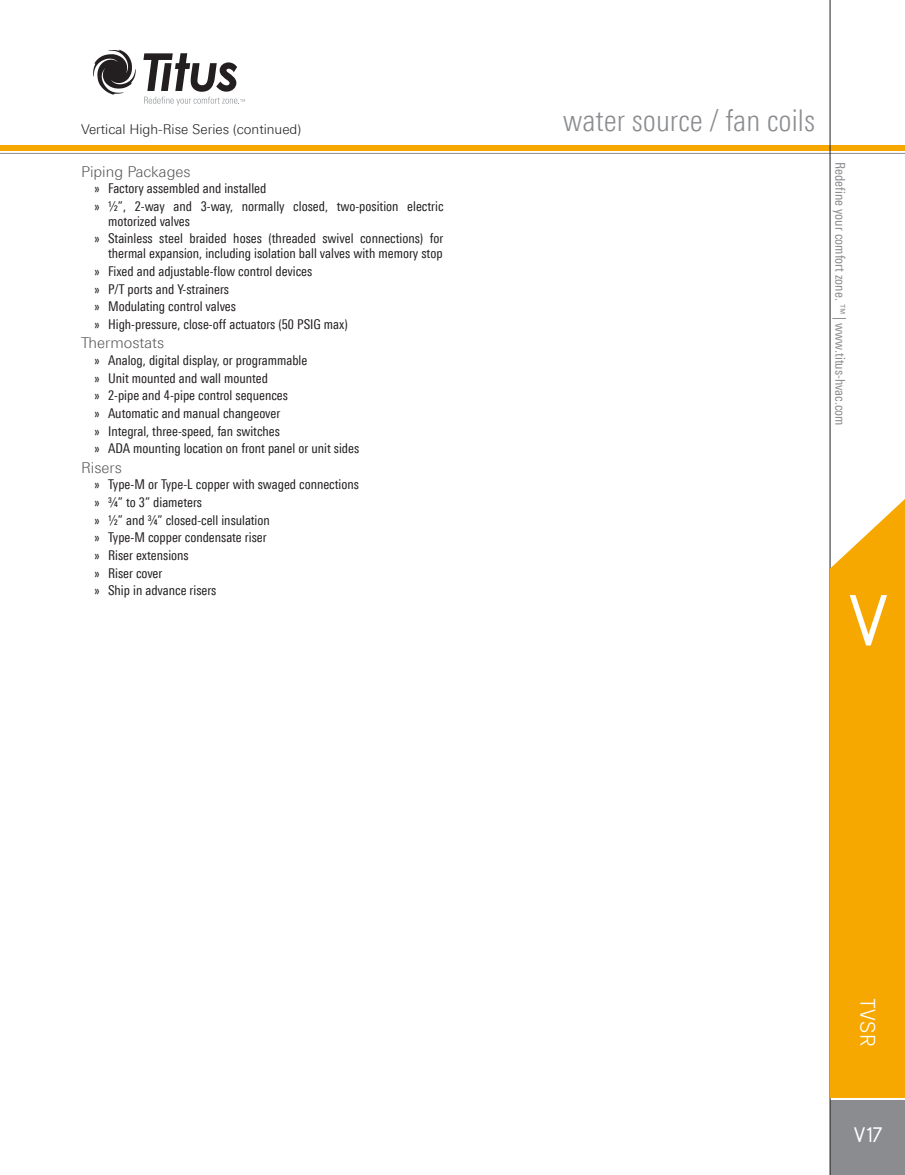
<style>
.page{position:relative;width:905px;height:1175px;background:#fff}
.page>*{position:absolute;margin:0;border:0;box-sizing:border-box;transform-origin:0 0}
.t1{font:500 72px "Lintel";color:#fff}
.t2{font:300 condensed 30px "LT Univers";color:#8a8c8f}
.catalog_model_-_righ{font:21px "Lintel";color:#fff}
.catalog_heading_4_20{font:500 21px "Lintel";color:#fff}
.mini_header2017{font:300 15px "LT Univers Basic";color:#57585a}
.t3{font:condensed 13.5px/15px "LT Univers";color:#231f20}
.t4{font:condensed 13.5px "LT Univers";color:#8a8c8f}
.figure_text_2017{font:300 13.5px "LT Univers Basic";color:#231f20}
</style>
<div class="page">
<svg style="left:93px;top:50px;width:43px;height:45px"></svg>
<svg style="left:143px;top:53px;width:102px;height:52px"></svg>
<hr style="left:0;top:153px;width:904px;height:1px;background:#8a8c8f">
<div style="left:0;top:146px;width:904px;height:5px;background:#f6a800"></div>
<div style="left:830px;top:1100px;width:74px;height:74px;background:#8a8c8f"></div>
<hr style="left:829px;top:0;width:1px;height:1174px;background:#231f20">
<div style="left:830px;top:568px;width:74px;height:529px;background:#f6a800"></div>
<svg style="left:830px;top:492px;width:74px;height:76px"></svg>
<p class="figure_text_2017" style="left:81px;top:121px;width:222px">Vertical High-Rise Series (continued)</p>
<p class="mini_header2017" style="left:81px;top:162px;width:111px">Piping Packages</p>
<p class="t3" style="left:94px;top:180px;width:173px">» Factory assembled and installed</p>
<p class="t3" style="left:108px;top:198px;width:337px;text-indent:-14px">» ½”, 2-way and 3-way, normally closed, two-position electric motorized valves</p>
<p class="t3" style="left:94px;top:231px;width:350px;text-align:right">» Stainless steel braided hoses (threaded swivel connections) for thermal expansion, including isolation ball valves with memory stop</p>
<p class="t3" style="left:94px;top:264px;width:219px">» Fixed and adjustable-flow control devices</p>
<p class="t3" style="left:94px;top:281px;width:136px">» P/T ports and Y-strainers</p>
<p class="t3" style="left:94px;top:299px;width:143px">» Modulating control valves</p>
<p class="t3" style="left:94px;top:317px;width:255px">» High-pressure, close-off actuators (50 PSIG max)</p>
<p class="mini_header2017" style="left:81px;top:334px;width:85px">Thermostats</p>
<p class="t3" style="left:94px;top:352px;width:214px">» Analog, digital display, or programmable</p>
<p class="t3" style="left:94px;top:370px;width:175px">» Unit mounted and wall mounted</p>
<p class="t3" style="left:94px;top:388px;width:195px">» 2-pipe and 4-pipe control sequences</p>
<p class="t3" style="left:94px;top:405px;width:187px">» Automatic and manual changeover</p>
<p class="t3" style="left:94px;top:423px;width:187px">» Integral, three-speed, fan switches</p>
<p class="t3" style="left:94px;top:441px;width:266px">» ADA mounting location on front panel or unit sides</p>
<p class="mini_header2017" style="left:81px;top:458px;width:42px">Risers</p>
<p class="t3" style="left:94px;top:477px;width:266px">» Type-M or Type-L copper with swaged connections</p>
<p class="t3" style="left:94px;top:494px;width:109px">» ¾” to 3” diameters</p>
<p class="t3" style="left:94px;top:512px;width:177px">» ½” and ¾” closed-cell insulation</p>
<p class="t3" style="left:94px;top:530px;width:174px">» Type-M copper condensate riser</p>
<p class="t3" style="left:94px;top:547px;width:96px">» Riser extensions</p>
<p class="t3" style="left:94px;top:565px;width:69px">» Riser cover</p>
<p class="t3" style="left:94px;top:583px;width:123px">» Ship in advance risers</p>
<h2 class="t2" style="left:563px;top:103px;width:253px">water source / fan coils</h2>
<p class="t4" style="left:848px;top:162px;width:265px;rotate:90deg">Redefine your comfort zone. ™ | www.titus-hvac.com</p>
<h1 class="t1" style="left:846px;top:573px;width:46px">V</h1>
<p class="catalog_model_-_righ" style="left:882px;top:997px;width:50px;rotate:90deg">TVSR</p>
<p class="catalog_heading_4_20" style="left:853px;top:1121px;width:32px">V17</p>
</div>
